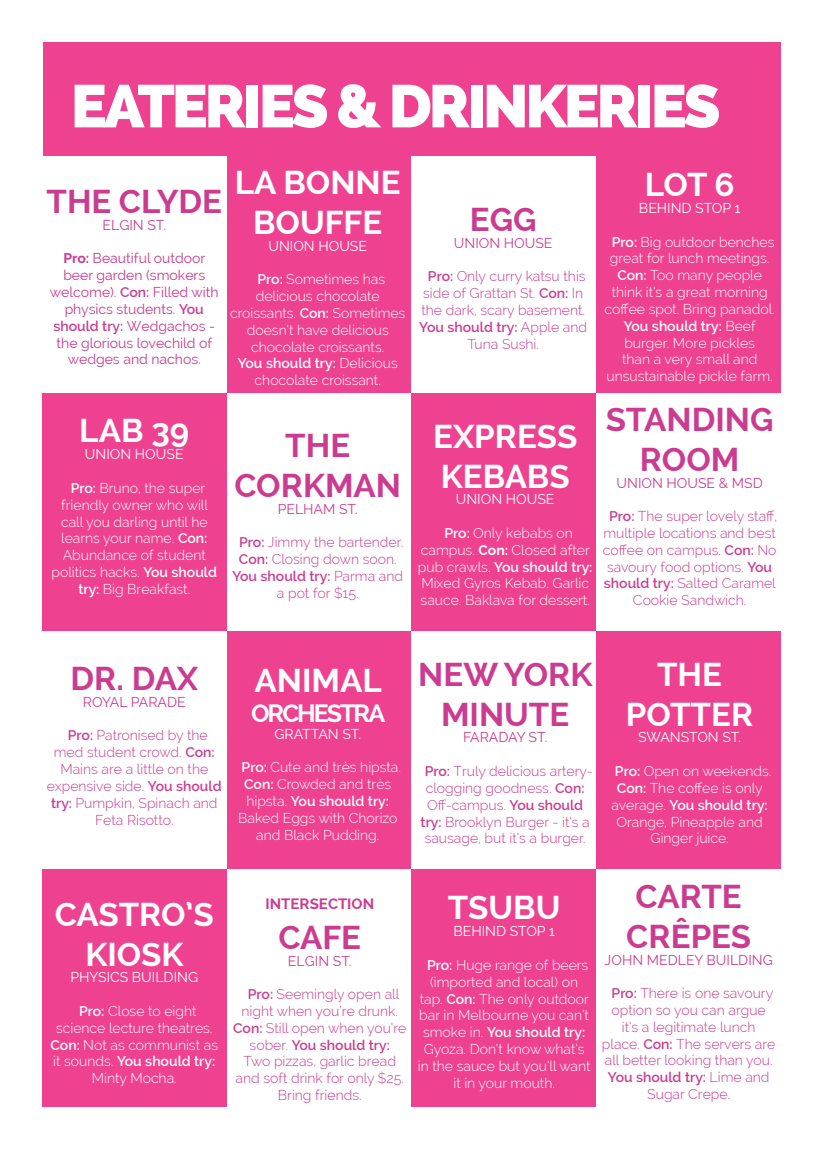
<style>
.page{position:relative;width:823px;height:1149px;background:#fff}
.page>*{position:absolute;margin:0;border:0;box-sizing:border-box;transform-origin:0 0}
.t1{font:800 60px "Raleway";letter-spacing:-.05em;color:#fefffe}
.t2{font:700 33px/39.6px "Raleway";color:#fefffe;text-align:center}
.t3{font:700 33px/39.6px "Raleway";color:#cb3b8f;text-align:center}
.t4{font:700 25px "Raleway";letter-spacing:-.08em;color:#fefffe}
.t5{font:700 15px "Raleway";color:#cb3b8f}
.t6{font:300 14px/16.8px "Raleway";color:#fefffe;text-align:center}
.t7{font:300 14px/16.8px "Raleway";color:#cb3b8f;text-align:center}
.t8{font:14px/16.8px "Raleway";color:#cb3b8f;text-align:center}
.t9{font:14px "Raleway";color:#fefffe}
.s1{font-weight:700}
.s2{font-weight:600}
</style>
<div class="page">
<div style="left:43px;top:43px;width:737px;height:1053px;background:#ee4291"></div>
<div style="left:43px;top:156px;width:184px;height:237px;background:#fefffe"></div>
<div style="left:43px;top:631px;width:184px;height:237px;background:#fefffe"></div>
<div style="left:43px;top:868px;width:184px;height:238px;background:#ee4291"></div>
<div style="left:227px;top:393px;width:184px;height:238px;background:#fefffe"></div>
<div style="left:227px;top:868px;width:184px;height:238px;background:#fefffe"></div>
<div style="left:411px;top:156px;width:184px;height:237px;background:#fefffe"></div>
<div style="left:411px;top:631px;width:184px;height:237px;background:#fefffe"></div>
<div style="left:411px;top:868px;width:184px;height:238px;background:#ee4291"></div>
<div style="left:595px;top:393px;width:185px;height:238px;background:#fefffe"></div>
<div style="left:595px;top:868px;width:185px;height:238px;background:#fefffe"></div>
<h1 class="t1" style="left:71px;top:71px;width:650px">EATERIES &amp; DRINKERIES</h1>
<h2 class="t3" style="left:46px;top:180px;width:177px">THE CLYDE</h2>
<p class="t8" style="left:102px;top:217px;width:65px">ELGIN ST.</p>
<p class="t8" style="left:50px;top:251px;width:170px"><span class="s1">Pro:</span> Beautiful outdoor beer garden (smokers welcome). <span class="s2">Con:</span> Filled with physics students. <span class="s2">You should try:</span> Wedgachos - the glorious lovechild of wedges and nachos.</p>
<h2 class="t2" style="left:235px;top:162px;width:167px">LA BONNE<br>BOUFFE</h2>
<p class="t9" style="left:268px;top:239px;width:100px">UNION HOUSE</p>
<p class="t6" style="left:230px;top:271px;width:176px"><span class="s2">Pro:</span> Sometimes has delicious chocolate croissants. <span class="s2">Con:</span> Sometimes doesn’t have delicious chocolate croissants.<br><span class="s2">You should try:</span> Delicious chocolate croissant.</p>
<h2 class="t2" style="left:79px;top:410px;width:111px">LAB 39</h2>
<p class="t9" style="left:85px;top:447px;width:100px">UNION HOUSE</p>
<p class="t6" style="left:51px;top:480px;width:167px"><span class="s2">Pro:</span> Bruno, the super friendly owner who will call you darling until he learns your name. <span class="s2">Con:<br></span>Abundance of student politics hacks. <span class="s2">You should try:</span> Big Breakfast.</p>
<h2 class="t3" style="left:234px;top:425px;width:168px">THE<br>CORKMAN</h2>
<p class="t8" style="left:277px;top:501px;width:81px">PELHAM ST.</p>
<p class="t7" style="left:232px;top:534px;width:172px"><span class="s2">Pro:</span> Jimmy the bartender.<br><span class="s2">Con:</span> Closing down soon.<br><span class="s2">You should try:</span> Parma and a pot for $15.</p>
<h2 class="t3" style="left:469px;top:198px;width:68px">EGG</h2>
<p class="t8" style="left:453px;top:235px;width:100px">UNION HOUSE</p>
<p class="t7" style="left:419px;top:268px;width:169px"><span class="s2">Pro:</span> Only curry katsu this side of Grattan St. <span class="s2">Con:</span> In the dark, scary basement.<br><span class="s2">You should try:</span> Apple and<br>Tuna Sushi.</p>
<h2 class="t2" style="left:433px;top:415px;width:146px;text-align:left">EXPRESS<br>KEBABS</h2>
<p class="t9" style="left:455px;top:492px;width:100px">UNION HOUSE</p>
<p class="t6" style="left:417px;top:525px;width:176px"><span class="s2">Pro:</span> Only kebabs on campus. <span class="s1">Con:</span> Closed after pub crawls. <span class="s2">You should try:<br></span>Mixed Gyros Kebab. Garlic sauce. Baklava for dessert.</p>
<h2 class="t2" style="left:644px;top:164px;width:91px">LOT 6</h2>
<p class="t9" style="left:638px;top:201px;width:103px">BEHIND STOP 1</p>
<p class="t6" style="left:604px;top:234px;width:171px"><span class="s2">Pro:</span> Big outdoor benches great for lunch meetings.<br><span class="s2">Con:</span> Too many people think it’s a great morning cofee spot. Bring panadol.<br><span class="s2">You should try:</span> Beef burger. More pickles<br>than a very small and unsustainable pickle farm.</p>
<h2 class="t3" style="left:605px;top:398px;width:169px">STANDING<br>ROOM</h2>
<p class="t8" style="left:616px;top:475px;width:148px">UNION HOUSE &amp; MSD</p>
<p class="t7" style="left:602px;top:507px;width:176px"><span class="s2">Pro:</span> The super lovely staf, multiple locations and best cofee on campus. <span class="s2">Con:</span> No savoury food options. <span class="s2">You should try:</span> Salted Caramel<br>Cookie Sandwich.</p>
<h2 class="t3" style="left:70px;top:657px;width:129px">DR. DAX</h2>
<p class="t8" style="left:83px;top:694px;width:104px">ROYAL PARADE</p>
<p class="t7" style="left:47px;top:727px;width:176px"><span class="s2">Pro:</span> Patronised by the<br>med student crowd. <span class="s2">Con:<br></span>Mains are a little on the expensive side. <span class="s2">You should try:</span> Pumpkin, Spinach and<br>Feta Risotto.</p>
<h2 class="t2" style="left:254px;top:659px;width:129px">ANIMAL</h2>
<h3 class="t4" style="left:251px;top:698px;width:135px">ORCHESTRA</h3>
<p class="t9" style="left:274px;top:727px;width:88px">GRATTAN ST.</p>
<p class="t6" style="left:238px;top:759px;width:164px"><span class="s2">Pro:</span> Cute and très hipsta.<br><span class="s2">Con:</span> Crowded and très hipsta. <span class="s2">You should try:<br></span>Baked Eggs with Chorizo and Black Pudding.</p>
<h2 class="t3" style="left:418px;top:653px;width:176px">NEW YORK<br>MINUTE</h2>
<p class="t8" style="left:463px;top:729px;width:86px">FARADAY ST.</p>
<p class="t7" style="left:420px;top:763px;width:173px"><span class="s2">Pro:</span> Truly delicious artery&shy;clogging goodness. <span class="s2">Con:<br></span>Of-campus. <span class="s2">You should try:</span> Brooklyn Burger - it’s a sausage, but it’s a burger.</p>
<h2 class="t2" style="left:625px;top:653px;width:129px">THE<br>POTTER</h2>
<p class="t9" style="left:637px;top:730px;width:104px">SWANSTON ST.</p>
<p class="t6" style="left:611px;top:763px;width:161px"><span class="s2">Pro:</span> Open on weekends.<br><span class="s2">Con:</span> The cofee is only average. <span class="s2">You should try:<br></span>Orange, Pineapple and<br>Ginger juice.</p>
<h2 class="t2" style="left:55px;top:893px;width:161px">CASTRO’S<br>KIOSK</h2>
<p class="t9" style="left:70px;top:970px;width:129px">PHYSICS BUILDING</p>
<p class="t6" style="left:50px;top:1003px;width:169px"><span class="s2">Pro:</span> Close to eight science lecture theatres.<br><span class="s2">Con:</span> Not as communist as it sounds. <span class="s2">You should try:<br></span>Minty Mocha.</p>
<p class="t5" style="left:265px;top:895px;width:110px">INTERSECTION</p>
<h2 class="t3" style="left:278px;top:916px;width:84px">CAFE</h2>
<p class="t8" style="left:288px;top:952px;width:65px">ELGIN ST.</p>
<p class="t7" style="left:233px;top:986px;width:175px"><span class="s2">Pro:</span> Seemingly open all night when you’re drunk.<br><span class="s2">Con:</span> Still open when you’re sober. <span class="s2">You should try:<br></span>Two pizzas, garlic bread and soft drink for only $25.<br>Bring friends.</p>
<h2 class="t2" style="left:447px;top:886px;width:114px">TSUBU</h2>
<p class="t9" style="left:453px;top:924px;width:103px">BEHIND STOP 1</p>
<p class="t6" style="left:417px;top:957px;width:174px"><span class="s2">Pro:</span> Huge range of beers (imported and local) on tap. <span class="s2">Con:</span> The only outdoor bar in Melbourne you can’t smoke in. <span class="s2">You should try:<br></span>Gyoza. Don’t know what’s in the sauce but you’ll want it in your mouth.</p>
<h2 class="t3" style="left:626px;top:875px;width:126px;text-align:left">CARTE<br>CRÊPES</h2>
<p class="t8" style="left:604px;top:951px;width:169px">JOHN MEDLEY BUILDING</p>
<p class="t7" style="left:601px;top:985px;width:175px"><span class="s2">Pro:</span> There is one savoury option so you can argue it’s a legitimate lunch place. <span class="s2">Con:</span> The servers are all better looking than you.<br><span class="s2">You should try:</span> Lime and<br>Sugar Crepe.</p>
</div>
